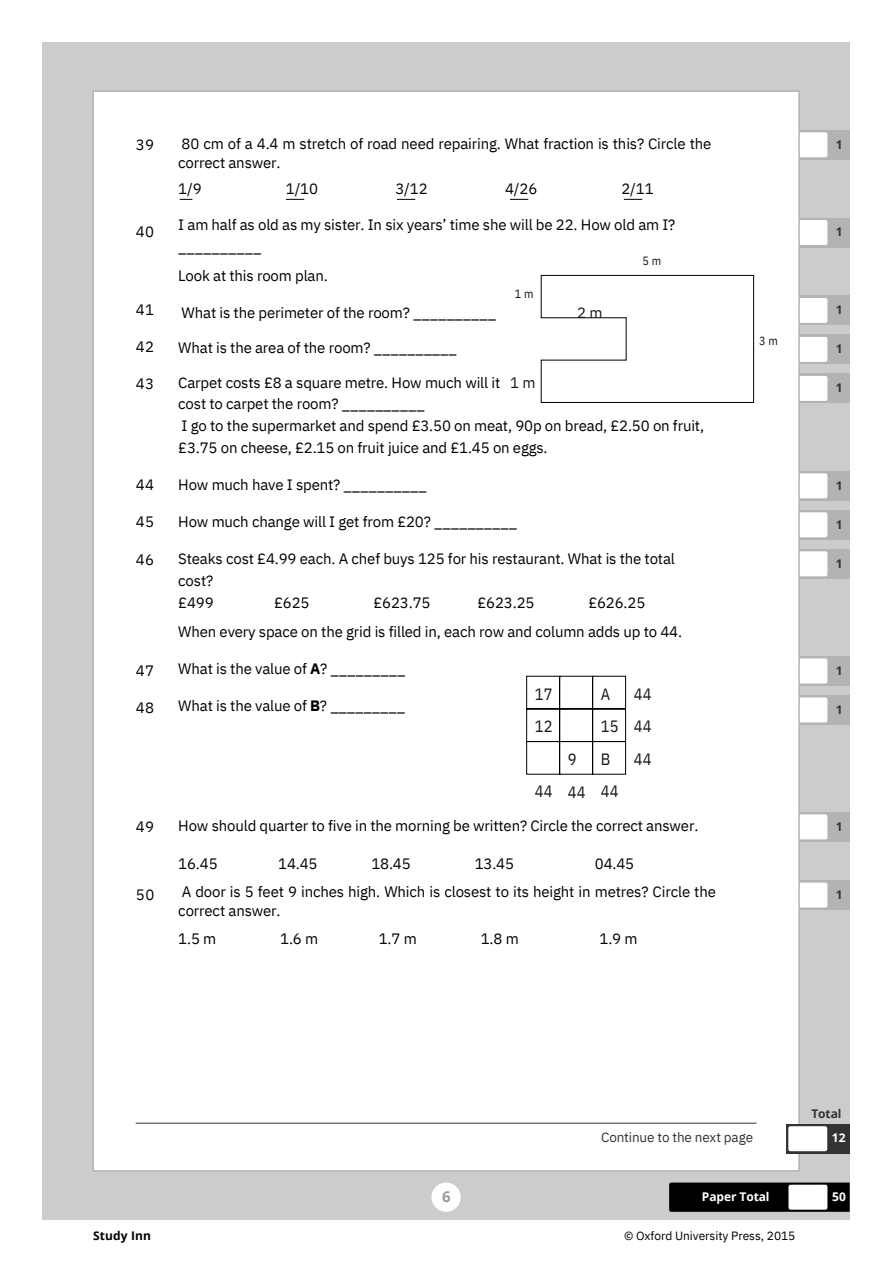
<style>
.page{position:relative;width:893px;height:1264px;background:#fff}
.page>*{position:absolute;margin:0;border:0;box-sizing:border-box;transform-origin:0 0}
.t1{font:16.35px/32.5px "IBM Plex Sans Cond";letter-spacing:.015em;color:#171615}
.t2{font:15px/21.9px "IBM Plex Sans";letter-spacing:-.01em;color:#000}
.t3{font:15px "IBM Plex Sans";color:#171615}
.t4{font:700 15px "Open Sans";color:#999}
.t5{font:13.5px "IBM Plex Sans";letter-spacing:-.01em;color:#333}
.t6{font:12px "IBM Plex Sans";letter-spacing:-.005em;color:#000}
.t7{font:700 12px "Open Sans";letter-spacing:-.005em;color:#333}
.t8{font:700 12px "Open Sans";letter-spacing:-.005em;color:#fff}
.t9{font:700 12px "Open Sans";letter-spacing:.01em;color:#000}
.t10{font:12px "IBM Plex Sans Cond";color:#171615}
.s1{color:#171615}
.s2{font-weight:700}
</style>
<div class="page">
<div style="left:42px;top:42px;width:807px;height:1177px;background:#ccc"></div>
<div style="left:784px;top:549px;width:65px;height:29px;background:#b3b3b3"></div>
<svg style="left:799px;top:551px;width:28px;height:25px"></svg>
<div style="left:784px;top:130px;width:65px;height:29px;background:#b3b3b3"></div>
<svg style="left:799px;top:132px;width:28px;height:25px"></svg>
<div style="left:784px;top:218px;width:65px;height:29px;background:#b3b3b3"></div>
<svg style="left:799px;top:220px;width:28px;height:25px"></svg>
<div style="left:784px;top:374px;width:65px;height:29px;background:#b3b3b3"></div>
<svg style="left:799px;top:376px;width:28px;height:25px"></svg>
<div style="left:784px;top:296px;width:65px;height:29px;background:#b3b3b3"></div>
<svg style="left:799px;top:298px;width:28px;height:25px"></svg>
<div style="left:784px;top:471px;width:65px;height:29px;background:#b3b3b3"></div>
<svg style="left:799px;top:473px;width:28px;height:25px"></svg>
<div style="left:784px;top:510px;width:65px;height:29px;background:#b3b3b3"></div>
<svg style="left:799px;top:512px;width:28px;height:25px"></svg>
<div style="left:784px;top:335px;width:65px;height:29px;background:#b3b3b3"></div>
<svg style="left:799px;top:337px;width:28px;height:25px"></svg>
<div style="left:784px;top:656px;width:65px;height:29px;background:#b3b3b3"></div>
<svg style="left:799px;top:658px;width:28px;height:25px"></svg>
<div style="left:784px;top:695px;width:65px;height:29px;background:#b3b3b3"></div>
<svg style="left:799px;top:697px;width:28px;height:25px"></svg>
<div style="left:784px;top:812px;width:65px;height:29px;background:#b3b3b3"></div>
<svg style="left:799px;top:814px;width:28px;height:25px"></svg>
<div style="left:784px;top:880px;width:65px;height:29px;background:#b3b3b3"></div>
<svg style="left:799px;top:882px;width:28px;height:25px"></svg>
<div style="left:93px;top:91px;width:706px;height:1079px;background:#fff"></div>
<div style="left:431px;top:1182px;width:29px;height:29px;background:#fff;border-radius:50%"></div>
<svg style="left:180px;top:199px;width:12px;height:1px"></svg>
<svg style="left:286px;top:199px;width:18px;height:1px"></svg>
<svg style="left:397px;top:199px;width:18px;height:1px"></svg>
<svg style="left:510px;top:199px;width:18px;height:1px"></svg>
<svg style="left:624px;top:199px;width:18px;height:1px"></svg>
<svg style="left:540px;top:275px;width:214px;height:128px"></svg>
<svg style="left:526px;top:675px;width:100px;height:100px"></svg>
<hr style="left:136px;top:1122px;width:620px;height:1px;background:#333">
<div style="left:786px;top:1124px;width:63px;height:29px;background:#333"></div>
<div style="left:788px;top:1126px;width:39px;height:25px;background:#fff;border-radius:2px"></div>
<div style="left:669px;top:1182px;width:180px;height:29px;background:#000"></div>
<div style="left:788px;top:1184px;width:39px;height:25px;background:#fff;border-radius:2px"></div>
<p class="t2" style="left:136px;top:133px;width:20px">39</p>
<p class="t2" style="left:136px;top:221px;width:20px">40</p>
<p class="t2" style="left:136px;top:298px;width:20px">41</p>
<p class="t2" style="left:136px;top:335px;width:20px">42</p>
<p class="t2" style="left:136px;top:372px;width:20px">43</p>
<p class="t2" style="left:136px;top:474px;width:20px">44</p>
<p class="t2" style="left:136px;top:511px;width:20px">45</p>
<p class="t2" style="left:136px;top:548px;width:20px">46</p>
<p class="t2" style="left:136px;top:659px;width:20px">47</p>
<p class="t2" style="left:136px;top:696px;width:20px">48</p>
<p class="t2" style="left:178px;top:134px;width:534px;line-height:18.9px">80 cm of a 4.4 m stretch of road need repairing. What fraction is this? Circle the correct answer.</p>
<p class="t2" style="left:178px;top:178px;width:25px">1/9</p>
<p class="t2" style="left:286px;top:178px;width:34px">1/10</p>
<p class="t2" style="left:395px;top:178px;width:34px">3/12</p>
<p class="t2" style="left:505px;top:178px;width:34px">4/26</p>
<p class="t2" style="left:621px;top:178px;width:34px">2/11</p>
<p class="t2" style="left:178px;top:213px;width:498px">I am half as old as my sister. In six years’ time she will be 22. How old am I? __________</p>
<p class="t10" style="left:642px;top:253px;width:20px">5m</p>
<p class="t2" style="left:178px;top:264px;width:151px">Look at this room plan.</p>
<p class="t10" style="left:515px;top:285px;width:20px">1m</p>
<p class="t2" style="left:182px;top:301px;width:316px">What is the perimeter of the room? __________</p>
<p class="t3" style="left:577px;top:302px;width:27px">2m</p>
<p class="t2" style="left:178px;top:336px;width:280px">What is the area of the room? __________</p>
<p class="t2" style="left:178px;top:371px;width:527px">Carpet costs £8 a square metre. How much will it <span class="s1">1 m<br></span>cost to carpet the room? __________<br>I go to the supermarket and spend £3.50 on meat, 90p on bread, £2.50 on fruit, £3.75 on cheese, £2.15 on fruit juice and £1.45 on eggs.</p>
<p class="t2" style="left:178px;top:473px;width:250px">How much have I spent? __________</p>
<p class="t2" style="left:178px;top:510px;width:340px">How much change will I get from £20? __________</p>
<p class="t2" style="left:178px;top:547px;width:498px">Steaks cost £4.99 each. A chef buys 125 for his restaurant. What is the total cost?<br>£499</p>
<p class="t2" style="left:178px;top:587px;width:505px;line-height:29px;text-indent:410px">£626.25<br>When every space on the grid is filled in, each row and column adds up to 44.</p>
<p class="t2" style="left:178px;top:658px;width:229px">What is the value of <span class="s2">A</span>? _________</p>
<p class="t2" style="left:178px;top:694px;width:228px">What is the value of <span class="s2">B</span>? _________</p>
<p class="t2" style="left:274px;top:591px;width:37px">£625</p>
<p class="t2" style="left:373px;top:591px;width:58px">£623.75</p>
<p class="t2" style="left:477px;top:591px;width:58px">£623.25</p>
<p class="t1" style="left:534px;top:677px;width:19px">17<br>12</p>
<p class="t1" style="left:600px;top:677px;width:19px">A<br>15<br>B<br>44</p>
<p class="t1" style="left:633px;top:677px;width:19px;text-align:justify">44<br>44<br>44</p>
<p class="t1" style="left:567px;top:742px;width:19px">9<br>44</p>
<p class="t1" style="left:534px;top:774px;width:19px">44</p>
<p class="t10" style="left:759px;top:332px;width:20px">3m</p>
<p class="t7" style="left:835px;top:136px;width:8px">1</p>
<p class="t7" style="left:835px;top:223px;width:8px">1</p>
<p class="t7" style="left:835px;top:301px;width:8px">1</p>
<p class="t7" style="left:835px;top:340px;width:8px">1</p>
<p class="t7" style="left:835px;top:379px;width:8px">1</p>
<p class="t7" style="left:835px;top:477px;width:8px">1</p>
<p class="t7" style="left:835px;top:516px;width:8px">1</p>
<p class="t7" style="left:835px;top:555px;width:8px">1</p>
<p class="t7" style="left:835px;top:662px;width:8px">1</p>
<p class="t7" style="left:835px;top:701px;width:8px">1</p>
<p class="t2" style="left:136px;top:815px;width:20px">49</p>
<p class="t2" style="left:136px;top:883px;width:20px">50</p>
<p class="t2" style="left:178px;top:814px;width:521px">How should quarter to five in the morning be written? Circle the correct answer.</p>
<p class="t2" style="left:178px;top:851px;width:41px">16.45</p>
<p class="t2" style="left:278px;top:851px;width:41px">14.45</p>
<p class="t2" style="left:371px;top:851px;width:41px">18.45</p>
<p class="t2" style="left:474px;top:851px;width:41px">13.45</p>
<p class="t2" style="left:182px;top:848px;width:535px;line-height:28px;text-indent:413px">04.45<br>A door is 5 feet 9 inches high. Which is closest to its height in metres? Circle the</p>
<p class="t2" style="left:178px;top:896px;width:104px;line-height:28px">correct answer.<br>1.5 m</p>
<p class="t2" style="left:280px;top:927px;width:40px">1.6 m</p>
<p class="t2" style="left:379px;top:927px;width:40px">1.7 m</p>
<p class="t2" style="left:480px;top:927px;width:40px">1.8 m</p>
<p class="t2" style="left:599px;top:927px;width:40px">1.9 m</p>
<p class="t7" style="left:835px;top:818px;width:8px">1</p>
<p class="t7" style="left:835px;top:886px;width:8px">1</p>
<p class="t5" style="left:601px;top:1127px;width:153px">Continue to the next page</p>
<p class="t7" style="left:811px;top:1105px;width:32px">Total</p>
<p class="t8" style="left:831px;top:1128px;width:15px">12</p>
<p class="t4" style="left:442px;top:1186px;width:10px">6</p>
<p class="t8" style="left:702px;top:1188px;width:69px">Paper Total</p>
<p class="t9" style="left:93px;top:1226px;width:59px">Study Inn</p>
<p class="t6" style="left:624px;top:1227px;width:173px">© Oxford University Press, 2015</p>
<p class="t8" style="left:832px;top:1188px;width:15px">50</p>
</div>
